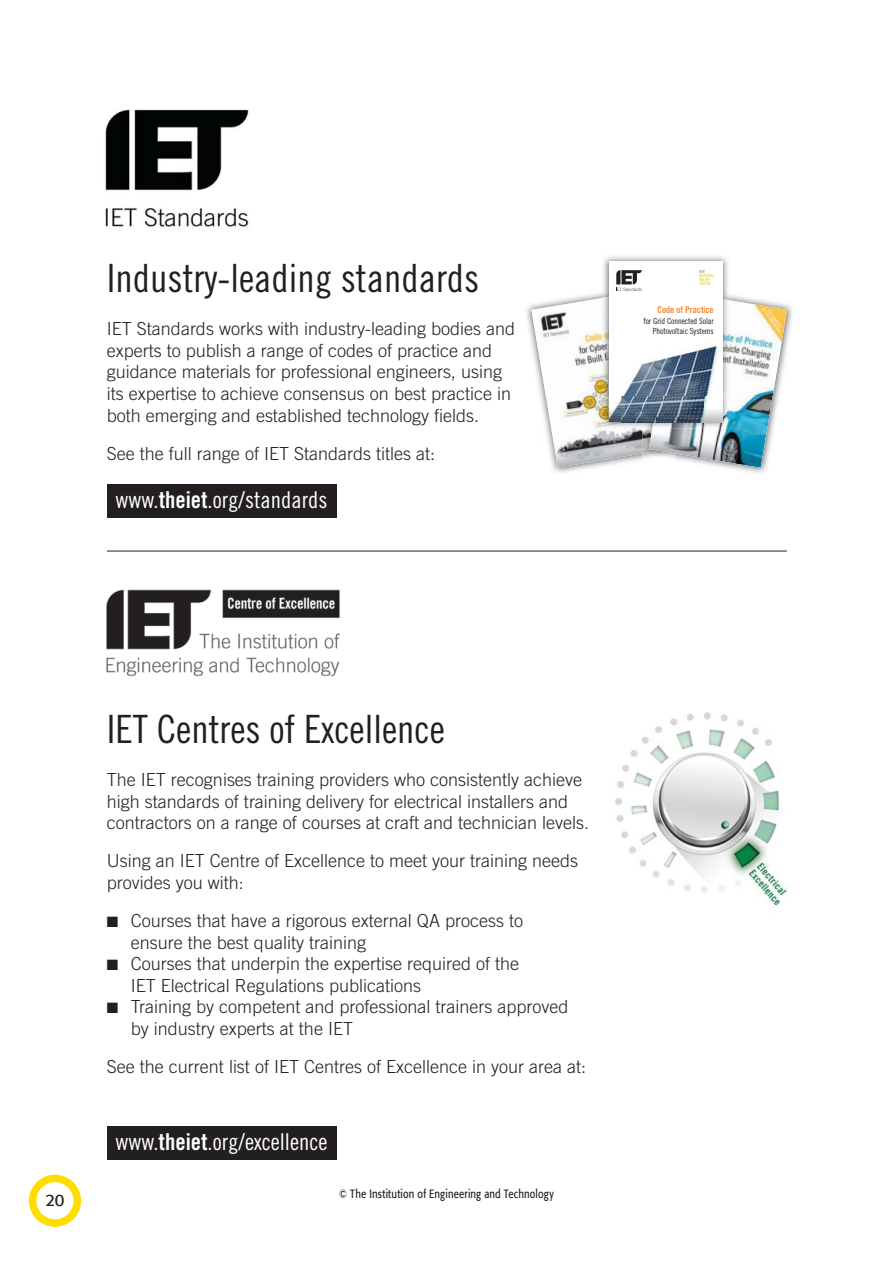
<style>
.page{position:relative;width:893px;height:1263px;background:#fff}
.page>*{position:absolute;margin:0;border:0;box-sizing:border-box;transform-origin:0 0}
.t1{font:39px "Trade Gothic Cond Eighteen";color:#231f20}
.t2{font:23.25px "Trade Gothic Cond Eighteen";color:#fff}
.t3{font:300 18px/21.6px "Trade Gothic";color:#231f20}
.t4{font:16.5px "Formata BQ";color:#231f20}
.t5{font:12px "Formata BQ";letter-spacing:.02em;color:#231f20;scale:.8 1}
.t6{font:9.45px "Trade Gothic Bold Cond Twenty";letter-spacing:-.01em;color:#f68932}
.t7{font:8.4px/10.8px "Trade Gothic Cond Eighteen";letter-spacing:-.01em;color:#231f20;text-align:right}
.s1{font-family:"Trade Gothic Bold Cond Twenty"}
</style>
<div class="page">
<div style="left:29px;top:1175px;width:52px;height:52px;border:8px solid #fd0;border-radius:50%"></div>
<img style="left:615px;top:712px;width:173px;height:194px">
<div style="left:107px;top:484px;width:229px;height:33px;background:#231f20"></div>
<img style="left:106px;top:589px;width:234px;height:88px">
<div style="left:107px;top:1126px;width:229px;height:34px;background:#231f20"></div>
<hr style="left:107px;top:551px;width:680px;height:1px;background:#231f20">
<img style="left:526px;top:293px;width:267px;height:180px">
<img style="left:531px;top:298px;width:111px;height:170px">
<img style="left:642px;top:454px;width:34px;height:19px">
<img style="left:642px;top:422px;width:7px;height:32px">
<img style="left:649px;top:300px;width:138px;height:168px">
<img style="left:603px;top:256px;width:125px;height:29px">
<img style="left:602px;top:285px;width:7px;height:11px">
<img style="left:602px;top:296px;width:7px;height:45px">
<img style="left:602px;top:341px;width:7px;height:45px">
<img style="left:602px;top:386px;width:24px;height:43px">
<img style="left:626px;top:422px;width:16px;height:7px">
<img style="left:722px;top:285px;width:7px;height:12px">
<img style="left:722px;top:297px;width:7px;height:46px">
<img style="left:722px;top:343px;width:7px;height:46px">
<img style="left:652px;top:422px;width:38px;height:7px">
<img style="left:690px;top:389px;width:39px;height:40px">
<div style="left:609px;top:261px;width:113px;height:161px;background:#fff"></div>
<img style="left:621px;top:345px;width:97px;height:52px">
<svg style="left:616px;top:270px;width:26px;height:21px"></svg>
<img style="left:609px;top:397px;width:113px;height:25px">
<svg style="left:699px;top:270px;width:15px;height:15px"></svg>
<img style="left:105px;top:109px;width:144px;height:118px">
<h1 class="t1" style="left:107px;top:264px;width:374px">Industry-leading standards</h1>
<p class="t3" style="left:107px;top:320px;width:410px">IET Standards works with industry-leading bodies and experts to publish a range of codes of practice and guidance materials for professional engineers, using its expertise to achieve consensus on best practice in both emerging and established technology fields.</p>
<p class="t3" style="left:107px;top:444px;width:330px">See the full range of IET Standards titles at:</p>
<p class="t2" style="left:116px;top:492px;width:213px">www.<span class="s1">theiet</span>.org/standards</p>
<p class="t6" style="left:657px;top:306px;width:58px">Code of Practice</p>
<p class="t7" style="left:643px;top:316px;width:72px">for Grid Connected Solar<br>Photovoltaic Systems</p>
<h1 class="t1" style="left:107px;top:715px;width:339px">IET Centres of Excellence</h1>
<p class="t3" style="left:107px;top:770px;width:484px">The IET recognises training providers who consistently achieve high standards of training delivery for electrical installers and contractors on a range of courses at craft and technician levels.</p>
<p class="t3" style="left:107px;top:852px;width:473px">Using an IET Centre of Excellence to meet your training needs provides you with:</p>
<p class="t3" style="left:131px;top:911px;width:439px">Courses that have a rigorous external QA process to ensure the best quality training<br>Courses that underpin the expertise required of the<br>IET Electrical Regulations publications<br>Training by competent and professional trainers approved by industry experts at the IET</p>
<p class="t3" style="left:107px;top:1057px;width:481px">See the current list of IET Centres of Excellence in your area at:</p>
<p class="t2" style="left:116px;top:1134px;width:213px">www.<span class="s1">theiet</span>.org/excellence</p>
<p class="t4" style="left:45px;top:1190px;width:21px">20</p>
<p class="t5" style="left:339px;top:1186px;width:270px">© The Institution of Engineering and Technology</p>
</div>
